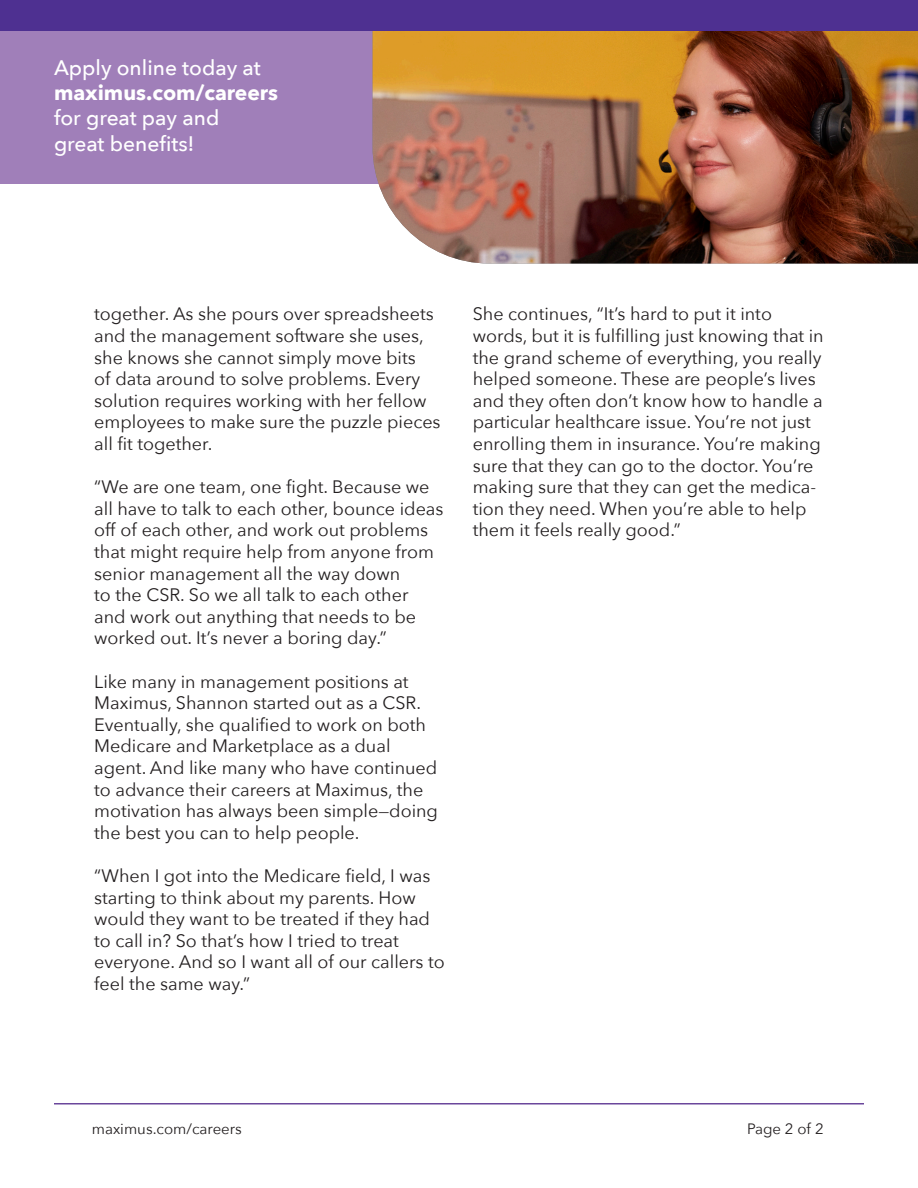
<style>
.page{position:relative;width:918px;height:1188px;background:#fff}
.page>*{position:absolute;margin:0;border:0;box-sizing:border-box;transform-origin:0 0}
.t1{font:500 21px "Avenir Next";color:#fff}
.t2{font:700 21px "Avenir Next";color:#fff}
.t3{font:18px/21.6px "Avenir Next";color:#231f20}
.t4{font:15px "Avenir Next";color:#231f20}
</style>
<div class="page">
<div style="left:0;top:30px;width:918px;height:154px;background:#a07fb9"></div>
<img style="left:373px;top:30px;width:545px;height:234px">
<hr style="left:54px;top:1103px;width:810px;height:2px;background:#6b479c">
<div style="left:0;top:0;width:918px;height:30px;background:#4e3091"></div>
<p class="t1" style="left:54px;top:50px;width:208px">Apply online today at</p>
<p class="t2" style="left:54px;top:75px;width:226px">maximus.com/careers</p>
<p class="t1" style="left:54px;top:100px;width:167px">for great pay and</p>
<p class="t1" style="left:54px;top:125px;width:142px">great benefits!</p>
<p class="t3" style="left:94px;top:303px;width:348px">together. As she pours over spreadsheets and the management software she uses, she knows she cannot simply move bits<br>of data around to solve problems. Every solution requires working with her fellow employees to make sure the puzzle pieces all fit together.</p>
<p class="t3" style="left:94px;top:475px;width:351px">“We are one team, one fight. Because we all have to talk to each other, bounce ideas off of each other, and work out problems that might require help from anyone from senior management all the way down<br>to the CSR. So we all talk to each other and work out anything that needs to be worked out. It’s never a boring day.”</p>
<p class="t3" style="left:94px;top:670px;width:345px">Like many in management positions at Maximus, Shannon started out as a CSR.<br>Eventually, she qualified to work on both Medicare and Marketplace as a dual agent. And like many who have continued to advance their careers at Maximus, the motivation has always been simple—doing the best you can to help people.</p>
<p class="t3" style="left:94px;top:864px;width:352px">“When I got into the Medicare field, I was starting to think about my parents. How would they want to be treated if they had to call in? So that’s how I tried to treat everyone. And so I want all of our callers to feel the same way.”</p>
<p class="t3" style="left:473px;top:303px;width:353px">She continues, “It’s hard to put it into words, but it is fulfilling just knowing that in the grand scheme of everything, you really helped someone. These are people’s lives and they often don’t know how to handle a particular healthcare issue. You’re not just enrolling them in insurance. You’re making sure that they can go to the doctor. You’re making sure that they can get the medica&shy;tion they need. When you’re able to help them it feels really good.”</p>
<p class="t4" style="left:92px;top:1116px;width:152px">maximus.com/careers</p>
<p class="t4" style="left:747px;top:1116px;width:78px">Page 2 of 2</p>
</div>
